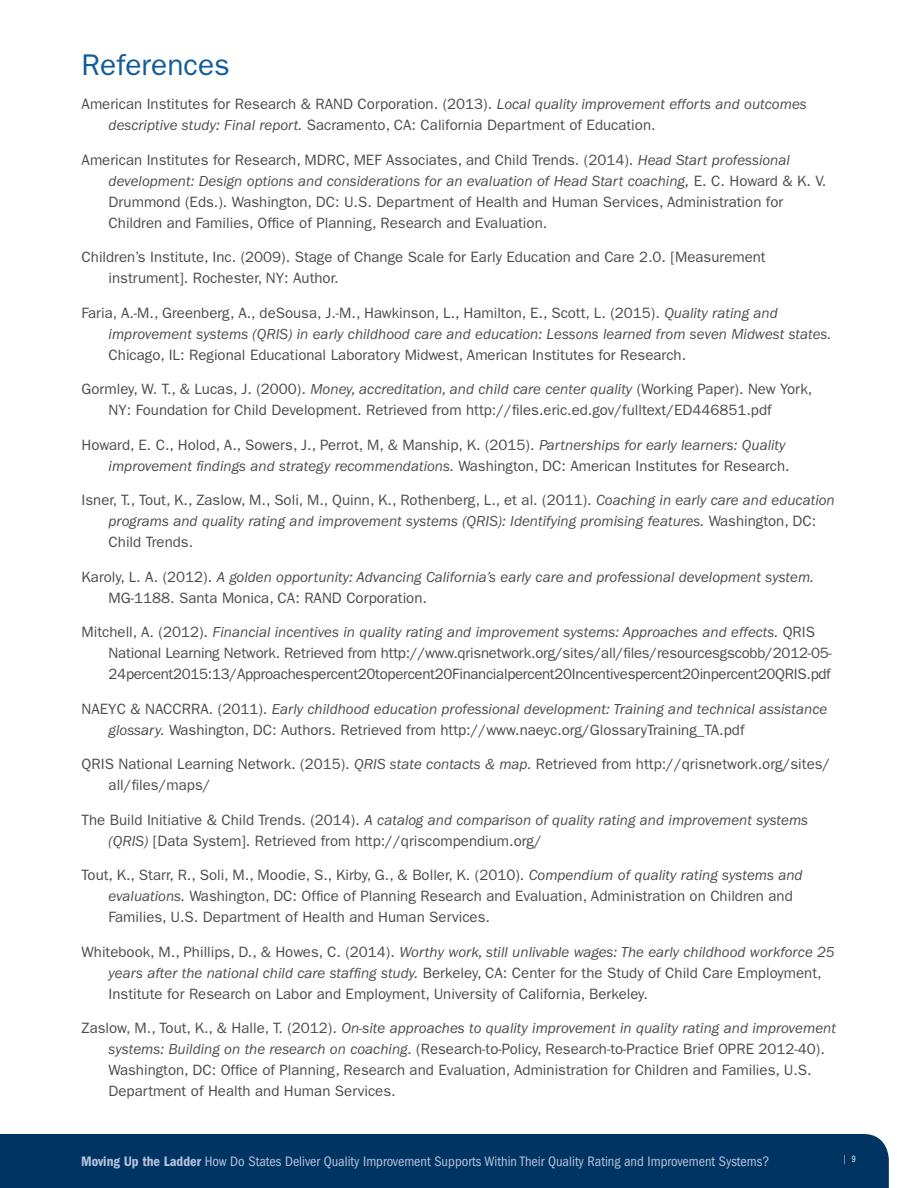
<style>
.page{position:relative;width:918px;height:1188px;background:#fff}
.page>*{position:absolute;margin:0;border:0;box-sizing:border-box;transform-origin:0 0}
.Paragraphs{font:30px "ITC Franklin Gothic Std";color:#105c9c}
.References{font:15px/21px "ITC Franklin Gothic Std";color:#4b4c4d}
.References-2{font:italic 15px/21px "ITC Franklin Gothic Std";color:#4b4c4d}
.References-3{font:15px/21px "ITC Franklin Gothic Std";letter-spacing:-.02em;color:#4b4c4d}
.t1{font:condensed 14.25px "ITC Franklin Gothic Std";color:#b7c3de}
.t2{font:9.45px "ITC Franklin Gothic Std";color:#fff;scale:.83 1}
.s1{font-style:italic}
.s2{font-style:normal}
.s3{font-family:"ITC Franklin Gothic Std Dm Cd";font-stretch:normal}
.s4{font-stretch:condensed}
</style>
<div class="page">
<div style="left:0;top:1134px;width:889px;height:54px;background:#003462"></div>
<p class="Paragraphs" style="left:82px;top:47px;width:150px">References</p>
<p class="References" style="left:109px;top:94px;width:700px;text-indent:-27px">American Institutes for Research &amp; RAND Corporation. (2013). <span class="s1">Local quality improvement efforts and outcomes descriptive study: Final report.</span> Sacramento, CA: California Department of Education.</p>
<p class="References" style="left:109px;top:149px;width:719px;text-indent:-27px">American Institutes for Research, MDRC, MEF Associates, and Child Trends. (2014). <span class="s1">Head Start professional development: Design options and considerations for an evaluation of Head Start coaching,</span> E. C. Howard &amp; K. V.<br>Drummond (Eds.). Washington, DC: U.S. Department of Health and Human Services, Administration for Children and Families, Office of Planning, Research and Evaluation.</p>
<p class="References" style="left:109px;top:247px;width:659px;text-indent:-27px">Children’s Institute, Inc. (2009). Stage of Change Scale for Early Education and Care 2.0. [Measurement instrument]. Rochester, NY: Author.</p>
<p class="References" style="left:109px;top:302px;width:724px;text-indent:-27px">Faria, A.-M., Greenberg, A., deSousa, J.-M., Hawkinson, L., Hamilton, E., Scott, L. (2015). <span class="s1">Quality rating and improvement systems (QRIS) in early childhood care and education: Lessons learned from seven Midwest states.<br></span>Chicago, IL: Regional Educational Laboratory Midwest, American Institutes for Research.</p>
<p class="References" style="left:109px;top:379px;width:705px;text-indent:-27px">Gormley, W. T., &amp; Lucas, J. (2000). <span class="s1">Money, accreditation, and child care center quality</span> (Working Paper). New York,<br>NY: Foundation for Child Development. Retrieved from http://files.eric.ed.gov/fulltext/ED446851.pdf</p>
<p class="References" style="left:82px;top:434px;width:710px;text-align:right">Howard, E. C., Holod, A., Sowers, J., Perrot, M, &amp; Manship, K. (2015). <span class="s1">Partnerships for early learners: Quality improvement findings and strategy recommendations.</span> Washington, DC: American Institutes for Research.</p>
<p class="References-2" style="left:109px;top:490px;width:728px;text-indent:-27px"><span class="s2">Isner, T., Tout, K., Zaslow, M., Soli, M., Quinn, K., Rothenberg, L., et al. (2011).</span> Coaching in early care and education programs and quality rating and improvement systems (QRIS): Identifying promising features. <span class="s2">Washington, DC:<br>Child Trends.</span></p>
<p class="References-2" style="left:109px;top:566px;width:707px;text-indent:-27px"><span class="s2">Karoly, L. A. (2012).</span> A golden opportunity: Advancing California’s early care and professional development system.<br><span class="s2">MG-1188. Santa Monica, CA: RAND Corporation.</span></p>
<p class="References-3" style="left:109px;top:622px;width:725px;text-indent:-27px">Mitchell, A. (2012). <span class="s1">Financial incentives in quality rating and improvement systems: Approaches and effects.</span> QRIS<br>National Learning Network. Retrieved from http://www.qrisnetwork.org/sites/all/files/resourcesgscobb/2012-05-<br>24percent2015:13/Approachespercent20topercent20Financialpercent20Incentivespercent20inpercent20QRIS.pdf</p>
<p class="References" style="left:109px;top:698px;width:720px;text-indent:-27px">NAEYC &amp; NACCRRA. (2011). <span class="s1">Early childhood education professional development: Training and technical assistance glossary.</span> Washington, DC: Authors. Retrieved from http://www.naeyc.org/GlossaryTraining_TA.pdf</p>
<p class="References" style="left:109px;top:754px;width:723px;text-indent:-27px">QRIS National Learning Network. (2015). <span class="s1">QRIS state contacts &amp; map.</span> Retrieved from http://qrisnetwork.org/sites/ all/files/maps/</p>
<p class="References" style="left:109px;top:809px;width:701px;text-indent:-27px">The Build Initiative &amp; Child Trends. (2014). <span class="s1">A catalog and comparison of quality rating and improvement systems (QRIS)</span> [Data System]. Retrieved from http://qriscompendium.org/</p>
<p class="References" style="left:109px;top:865px;width:696px;text-indent:-27px">Tout, K., Starr, R., Soli, M., Moodie, S., Kirby, G., &amp; Boller, K. (2010). <span class="s1">Compendium of quality rating systems and evaluations.</span> Washington, DC: Office of Planning Research and Evaluation, Administration on Children and<br>Families, U.S. Department of Health and Human Services.</p>
<p class="References" style="left:109px;top:941px;width:728px;text-indent:-27px">Whitebook, M., Phillips, D., &amp; Howes, C. (2014). <span class="s1">Worthy work, still unlivable wages: The early childhood workforce 25 years after the national child care staffing study.</span> Berkeley, CA: Center for the Study of Child Care Employment,<br>Institute for Research on Labor and Employment, University of California, Berkeley.</p>
<p class="References" style="left:109px;top:1018px;width:729px;text-indent:-27px">Zaslow, M., Tout, K., &amp; Halle, T. (2012). <span class="s1">On-site approaches to quality improvement in quality rating and improvement systems: Building on the research on coaching.</span> (Research-to-Policy, Research-to-Practice Brief OPRE 2012-40).<br>Washington, DC: Office of Planning, Research and Evaluation, Administration for Children and Families, U.S.<br>Department of Health and Human Services.</p>
<p class="t1" style="left:81px;top:1153px;width:690px"><span class="s3">Moving Up the Ladder</span> How Do States Deliver Quality Improvement Supports Within Their Quality Rating and Improvement Systems?</p>
<p class="t2" style="left:844px;top:1154px;width:16px">| <span class="s4">9</span></p>
</div>
